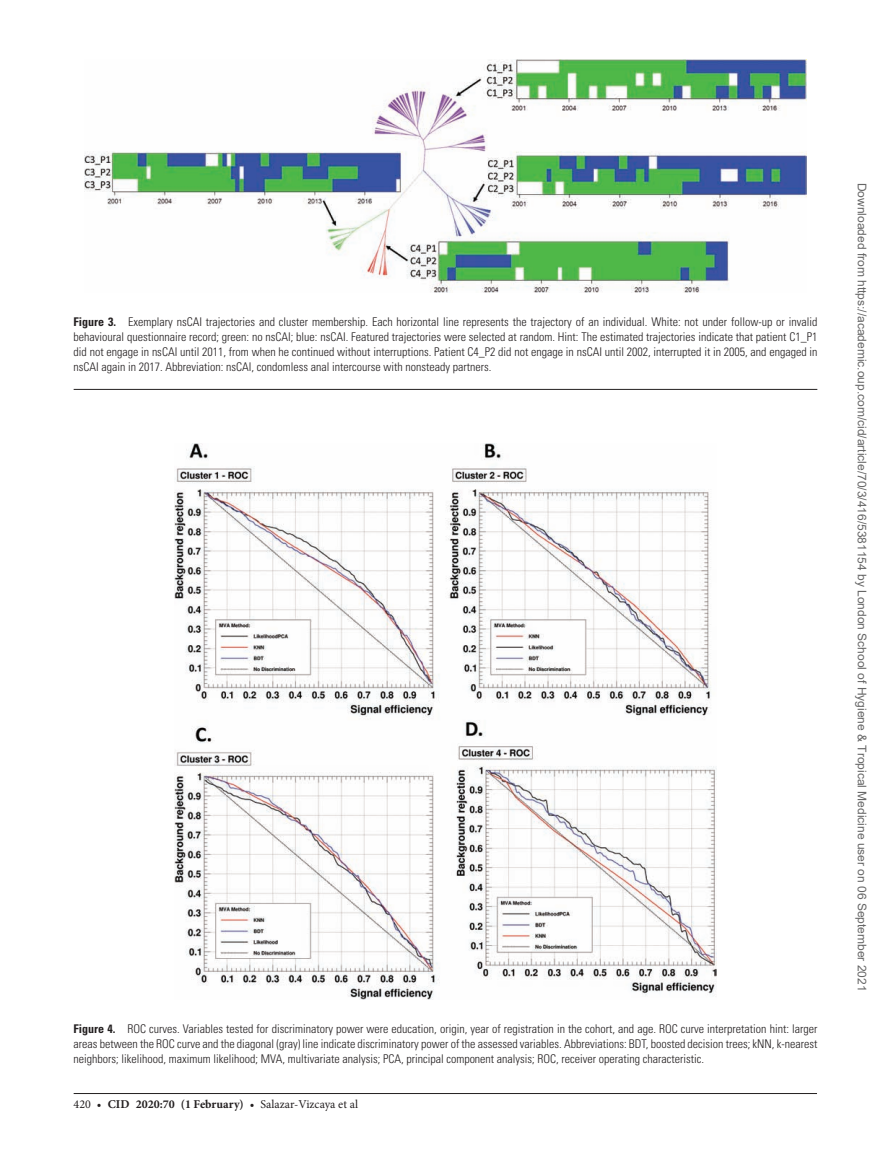
<style>
.page{position:relative;width:891px;height:1174px;background:#fff}
.page>*{position:absolute;margin:0;border:0;box-sizing:border-box;transform-origin:0 0}
.t1{font:300 condensed 12px/15px "Univers LT Std";color:#231f20;text-align:justify}
.t2{font:12px "Arial";color:#666}
.t3{font:12px "Minion Pro";color:#231f20}
.s1{font-weight:700}
</style>
<div class="page">
<hr style="left:74px;top:1093px;width:743px;height:1px;background:#231f20">
<hr style="left:74px;top:389px;width:743px;height:1px;background:#231f20">
<img style="left:85px;top:59px;width:721px;height:233px">
<img style="left:175px;top:443px;width:541px;height:556px">
<p class="t1" style="left:74px;top:314px;width:745px"><span class="s1">Figure 3.</span> Exemplary nsCAI trajectories and cluster membership. Each horizontal line represents the trajectory of an individual. White: not under follow-up or invalid behavioural questionnaire record; green: no nsCAI; blue: nsCAI. Featured trajectories were selected at random. Hint: The estimated trajectories indicate that patient C1_P1 did not engage in nsCAI until 2011, from when he continued without interruptions. Patient C4_P2 did not engage in nsCAI until 2002, interrupted it in 2005, and engaged in nsCAI again in 2017. Abbreviation: nsCAI, condomless anal intercourse with nonsteady partners.</p>
<p class="t1" style="left:74px;top:1021px;width:745px"><span class="s1">Figure 4.</span> ROC curves. Variables tested for discriminatory power were education, origin, year of registration in the cohort, and age. ROC curve interpretation hint: larger areas between the ROC curve and the diagonal (gray) line indicate discriminatory power of the assessed variables. Abbreviations: BDT, boosted decision trees; kNN, k-nearest neighbors; likelihood, maximum likelihood; MVA, multivariate analysis; PCA, principal component analysis; ROC, receiver operating characteristic.</p>
<p class="t3" style="left:74px;top:1096px;width:286px">420 • <span class="s1">cid 2020:70 (1 February)</span> • Salazar-Vizcaya et al</p>
<p class="t2" style="left:866px;top:183px;width:810px;rotate:90deg">Downloaded from https://academic.oup.com/cid/article/70/3/416/5381154 by London School of Hygiene &amp; Tropical Medicine user on 06 September 2021</p>
</div>
